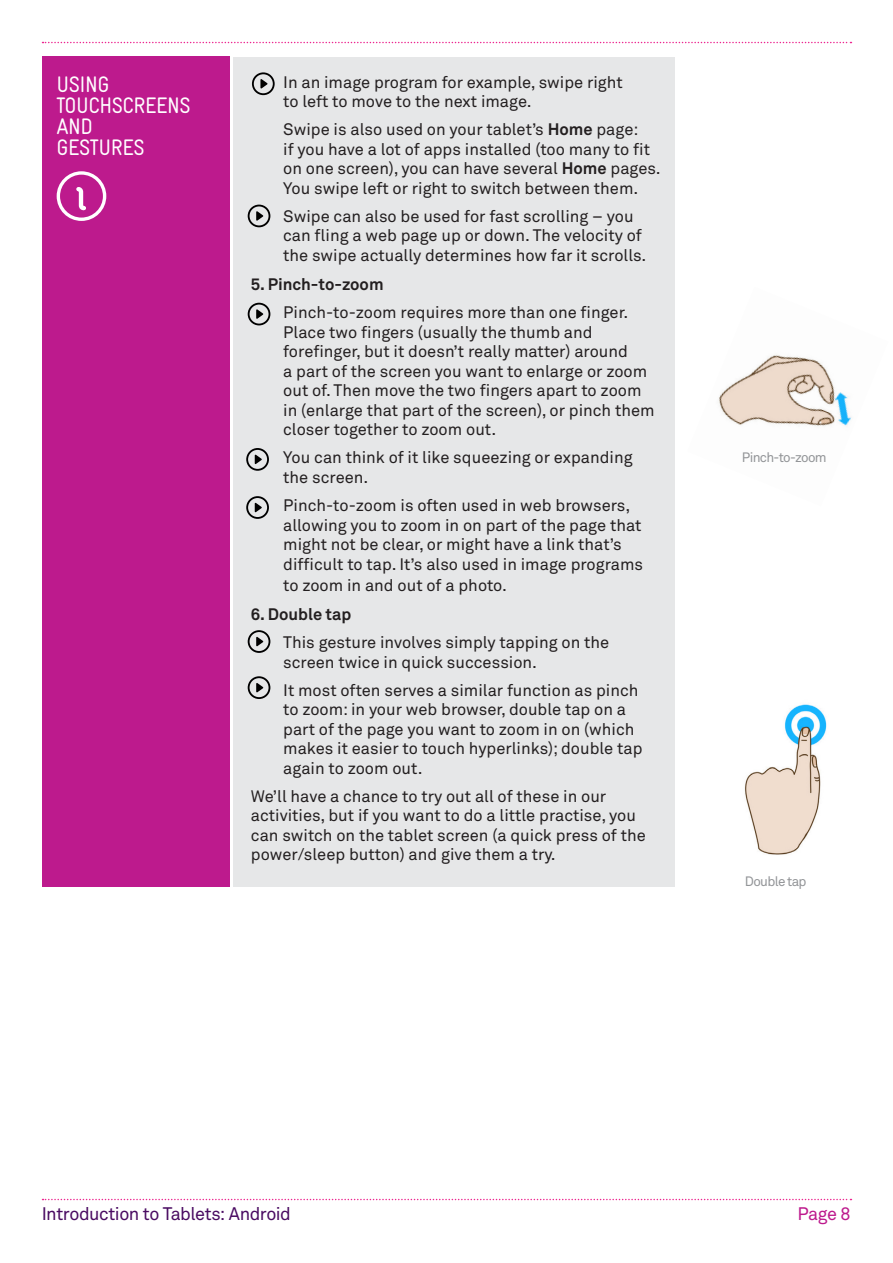
<style>
.page{position:relative;width:893px;height:1263px;background:#fff}
.page>*{position:absolute;margin:0;border:0;box-sizing:border-box;transform-origin:0 0}
.t1{font:condensed 22.5px/21px "Gravur";letter-spacing:-.02em;color:#fff}
.t2{font:18px "Akkurat";letter-spacing:-.025em;color:#4a0c62}
.t3{font:18px "Akkurat";color:#bd1a8d}
.t4{font:16.5px/19.5px "Akkurat";color:#231f20}
.t5{font:700 16.5px "Akkurat";color:#231f20}
.t6{font:13.5px "Akkurat";letter-spacing:-.05em;color:#939598}
.s1{font-weight:700}
</style>
<div class="page">
<svg style="left:43px;top:42px;width:808px;height:1px"></svg>
<svg style="left:43px;top:1199px;width:808px;height:1px"></svg>
<img style="left:718px;top:355px;width:134px;height:71px">
<div style="left:234px;top:57px;width:441px;height:830px;background:#e6e7e8"></div>
<div style="left:43px;top:57px;width:187px;height:830px;background:#bd1a8d"></div>
<svg style="left:260px;top:79px;width:7px;height:9px"></svg>
<div style="left:252px;top:72px;width:23px;height:23px;border:2px solid #000;border-radius:50%"></div>
<svg style="left:256px;top:211px;width:7px;height:10px"></svg>
<div style="left:248px;top:205px;width:22px;height:22px;border:2px solid #000;border-radius:50%"></div>
<svg style="left:256px;top:309px;width:7px;height:10px"></svg>
<div style="left:248px;top:303px;width:22px;height:22px;border:2px solid #000;border-radius:50%"></div>
<svg style="left:255px;top:455px;width:7px;height:9px"></svg>
<div style="left:246px;top:448px;width:23px;height:23px;border:2px solid #000;border-radius:50%"></div>
<svg style="left:255px;top:503px;width:7px;height:9px"></svg>
<div style="left:246px;top:496px;width:23px;height:23px;border:2px solid #000;border-radius:50%"></div>
<svg style="left:256px;top:637px;width:7px;height:9px"></svg>
<div style="left:248px;top:630px;width:22px;height:23px;border:2px solid #000;border-radius:50%"></div>
<svg style="left:256px;top:683px;width:7px;height:9px"></svg>
<div style="left:248px;top:676px;width:22px;height:23px;border:2px solid #000;border-radius:50%"></div>
<img style="left:745px;top:704px;width:82px;height:151px">
<svg style="left:57px;top:171px;width:49px;height:50px"></svg>
<h1 class="t1" style="left:56px;top:74px;width:136px">USING<br>TOUCHSCREENS<br>AND<br>GESTURES</h1>
<p class="t4" style="left:283px;top:73px;width:341px">In an image program for example, swipe right to left to move to the next image.</p>
<p class="t4" style="left:283px;top:120px;width:379px">Swipe is also used on your tablet’s <span class="s1">Home</span> page:<br>if you have a lot of apps installed (too many to fit on one screen), you can have several <span class="s1">Home</span> pages.<br>You swipe left or right to switch between them.</p>
<p class="t4" style="left:283px;top:207px;width:365px">Swipe can also be used for fast scrolling – you can fling a web page up or down. The velocity of the swipe actually determines how far it scrolls.</p>
<p class="t5" style="left:251px;top:274px;width:134px">5. Pinch-to-zoom</p>
<p class="t4" style="left:283px;top:303px;width:373px">Pinch-to-zoom requires more than one finger.<br>Place two fingers (usually the thumb and forefinger, but it doesn’t really matter) around<br>a part of the screen you want to enlarge or zoom out of. Then move the two fingers apart to zoom in (enlarge that part of the screen), or pinch them closer together to zoom out.</p>
<p class="t4" style="left:283px;top:448px;width:351px">You can think of it like squeezing or expanding the screen.</p>
<p class="t4" style="left:283px;top:496px;width:361px">Pinch-to-zoom is often used in web browsers, allowing you to zoom in on part of the page that might not be clear, or might have a link that’s difficult to tap. It’s also used in image programs</p>
<p class="t4" style="left:283px;top:575px;width:225px">to zoom in and out of a photo.</p>
<p class="t5" style="left:251px;top:604px;width:102px">6. Double tap</p>
<p class="t4" style="left:283px;top:633px;width:328px">This gesture involves simply tapping on the screen twice in quick succession.</p>
<p class="t4" style="left:283px;top:680px;width:361px">It most often serves a similar function as pinch to zoom: in your web browser, double tap on a part of the page you want to zoom in on (which makes it easier to touch hyperlinks); double tap again to zoom out.</p>
<p class="t4" style="left:251px;top:786px;width:397px">We’ll have a chance to try out all of these in our activities, but if you want to do a little practise, you can switch on the tablet screen (a quick press of the power/sleep button) and give them a try.</p>
<p class="t6" style="left:742px;top:449px;width:86px">Pinch-to-zoom</p>
<p class="t6" style="left:745px;top:873px;width:63px">Double tap</p>
<p class="t2" style="left:42px;top:1203px;width:251px">Introduction to Tablets: Android</p>
<p class="t3" style="left:797px;top:1203px;width:55px">Page 8</p>
</div>
